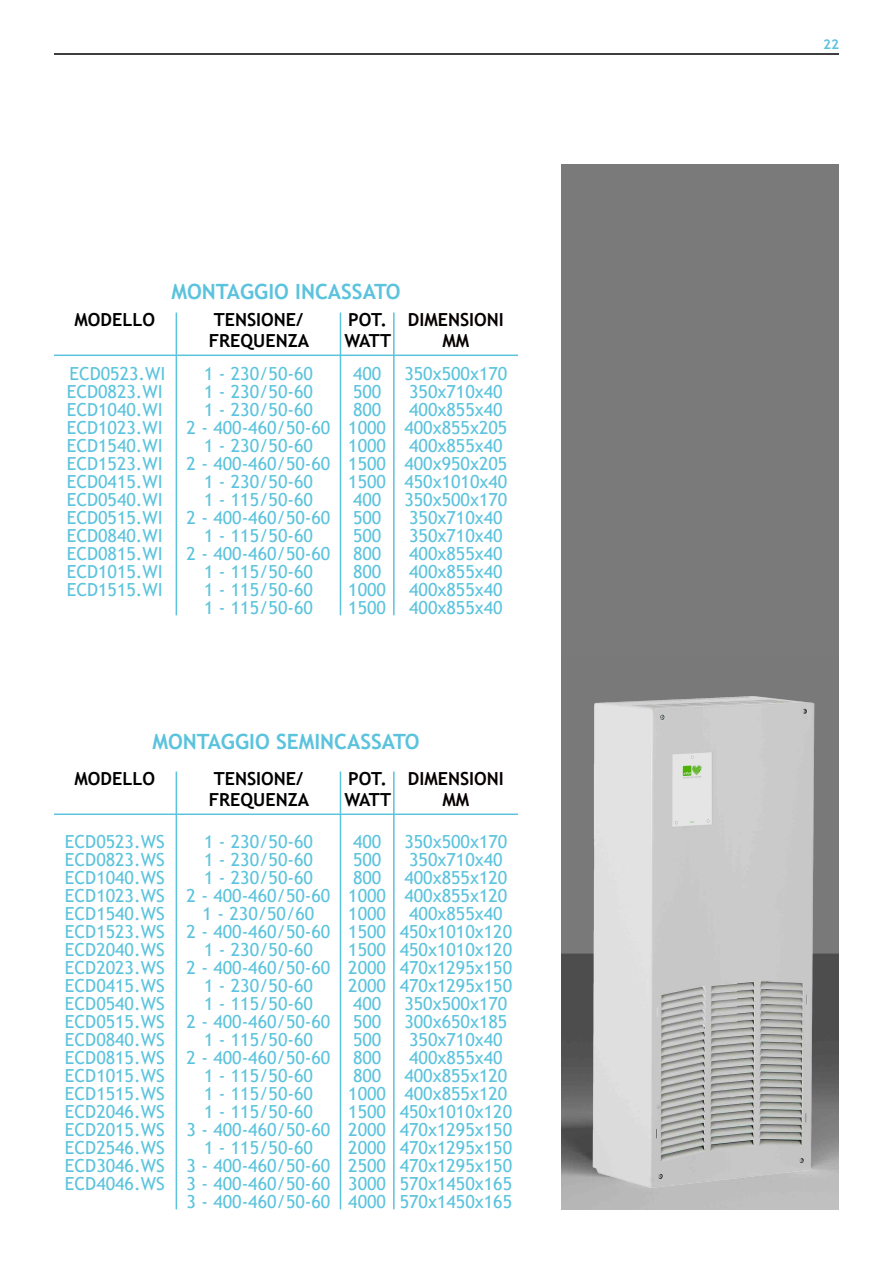
<style>
.page{position:relative;width:893px;height:1263px;background:#fff}
.page>*{position:absolute;margin:0;border:0;box-sizing:border-box;transform-origin:0 0}
.t1{font:700 21px "Trebuchet MS";color:#5bc3dd}
.t2{font:18px/18px "Trebuchet MS";color:#5bc3dd}
.t3{font:700 18px/21.6px "Trebuchet MS";color:#000}
.t4{font:700 18px/21.6px "Trebuchet MS";color:#070000;text-align:center}
.t5{font:700 13.5px "Trebuchet MS";color:#5cc3dc}
</style>
<div class="page">
<hr style="left:54px;top:53px;width:785px;height:2px;background:#000">
<img style="left:561px;top:655px;width:278px;height:554px">
<hr style="left:176px;top:313px;width:1px;height:302px;background:#5bc3dd">
<hr style="left:176px;top:771px;width:1px;height:438px;background:#5bc3dd">
<hr style="left:340px;top:313px;width:1px;height:302px;background:#5bc3dd">
<hr style="left:340px;top:771px;width:1px;height:438px;background:#5bc3dd">
<hr style="left:393px;top:313px;width:2px;height:302px;background:#5bc3dd">
<hr style="left:393px;top:771px;width:2px;height:438px;background:#5bc3dd">
<hr style="left:54px;top:355px;width:464px;height:1px;background:#5bc3dd">
<hr style="left:54px;top:813px;width:464px;height:2px;background:#5bc3dd">
<div style="left:561px;top:164px;width:278px;height:491px;background:#7a7a7a"></div>
<img style="left:577px;top:679px;width:256px;height:510px">
<p class="t3" style="left:75px;top:309px;width:82px">MODELLO</p>
<p class="t1" style="left:172px;top:279px;width:230px">MONTAGGIO INCASSATO</p>
<p class="t3" style="left:209px;top:309px;width:102px">TENSIONE/<br>FREQUENZA</p>
<p class="t3" style="left:344px;top:309px;width:48px">POT.<br>WATT</p>
<p class="t4" style="left:408px;top:309px;width:98px">DIMENSIONI<br>MM</p>
<p class="t2" style="left:67px;top:365px;width:100px">ECD0523.WI<br>ECD0823.WI<br>ECD1040.WI<br>ECD1023.WI<br>ECD1540.WI<br>ECD1523.WI<br>ECD0415.WI<br>ECD0540.WI<br>ECD0515.WI<br>ECD0840.WI<br>ECD0815.WI<br>ECD1015.WI<br>ECD1515.WI</p>
<p class="t2" style="left:187px;top:365px;width:145px;text-align:center">1 - 230/50-60<br>1 - 230/50-60<br>1 - 230/50-60<br>2 - 400-460/50-60<br>1 - 230/50-60<br>2 - 400-460/50-60<br>1 - 230/50-60<br>1 - 115/50-60<br>2 - 400-460/50-60<br>1 - 115/50-60<br>2 - 400-460/50-60<br>1 - 115/50-60<br>1 - 115/50-60<br>1 - 115/50-60</p>
<p class="t2" style="left:348px;top:365px;width:39px">400<br>500<br>800<br>1000<br>1000<br>1500<br>1500<br>400<br>500<br>500<br>800<br>800<br>1000<br>1500</p>
<p class="t2" style="left:404px;top:365px;width:104px">350x500x170<br>350x710x40<br>400x855x40<br>400x855x205<br>400x855x40<br>400x950x205<br>450x1010x40<br>350x500x170<br>350x710x40<br>350x710x40<br>400x855x40<br>400x855x40<br>400x855x40<br>400x855x40</p>
<p class="t1" style="left:152px;top:728px;width:269px">MONTAGGIO SEMINCASSATO</p>
<p class="t3" style="left:75px;top:768px;width:82px">MODELLO</p>
<p class="t2" style="left:65px;top:833px;width:101px;text-align:justify">ECD0523.WS ECD0823.WS ECD1040.WS ECD1023.WS ECD1540.WS ECD1523.WS ECD2040.WS ECD2023.WS ECD0415.WS ECD0540.WS ECD0515.WS ECD0840.WS ECD0815.WS ECD1015.WS ECD1515.WS ECD2046.WS ECD2015.WS ECD2546.WS ECD3046.WS ECD4046.WS</p>
<p class="t3" style="left:209px;top:768px;width:102px">TENSIONE/<br>FREQUENZA</p>
<p class="t2" style="left:187px;top:833px;width:145px;text-align:center">1 - 230/50-60<br>1 - 230/50-60<br>1 - 230/50-60<br>2 - 400-460/50-60<br>1 - 230/50/60<br>2 - 400-460/50-60<br>1 - 230/50-60<br>2 - 400-460/50-60<br>1 - 230/50-60<br>1 - 115/50-60<br>2 - 400-460/50-60<br>1 - 115/50-60<br>2 - 400-460/50-60<br>1 - 115/50-60<br>1 - 115/50-60<br>1 - 115/50-60<br>3 - 400-460/50-60<br>1 - 115/50-60<br>3 - 400-460/50-60<br>3 - 400-460/50-60<br>3 - 400-460/50-60</p>
<p class="t3" style="left:344px;top:768px;width:48px">POT.<br>WATT</p>
<p class="t4" style="left:408px;top:768px;width:98px">DIMENSIONI<br>MM</p>
<p class="t2" style="left:348px;top:833px;width:39px">400<br>500<br>800<br>1000<br>1000<br>1500<br>1500<br>2000<br>2000<br>400<br>500<br>500<br>800<br>800<br>1000<br>1500<br>2000<br>2000<br>2500<br>3000<br>4000</p>
<p class="t2" style="left:400px;top:833px;width:114px;text-align:center">350x500x170<br>350x710x40<br>400x855x120<br>400x855x120<br>400x855x40<br>450x1010x120<br>450x1010x120<br>470x1295x150<br>470x1295x150<br>350x500x170<br>300x650x185<br>350x710x40<br>400x855x40<br>400x855x120<br>400x855x120<br>450x1010x120<br>470x1295x150<br>470x1295x150<br>470x1295x150<br>570x1450x165<br>570x1450x165</p>
<p class="t5" style="left:823px;top:35px;width:17px">22</p>
</div>
